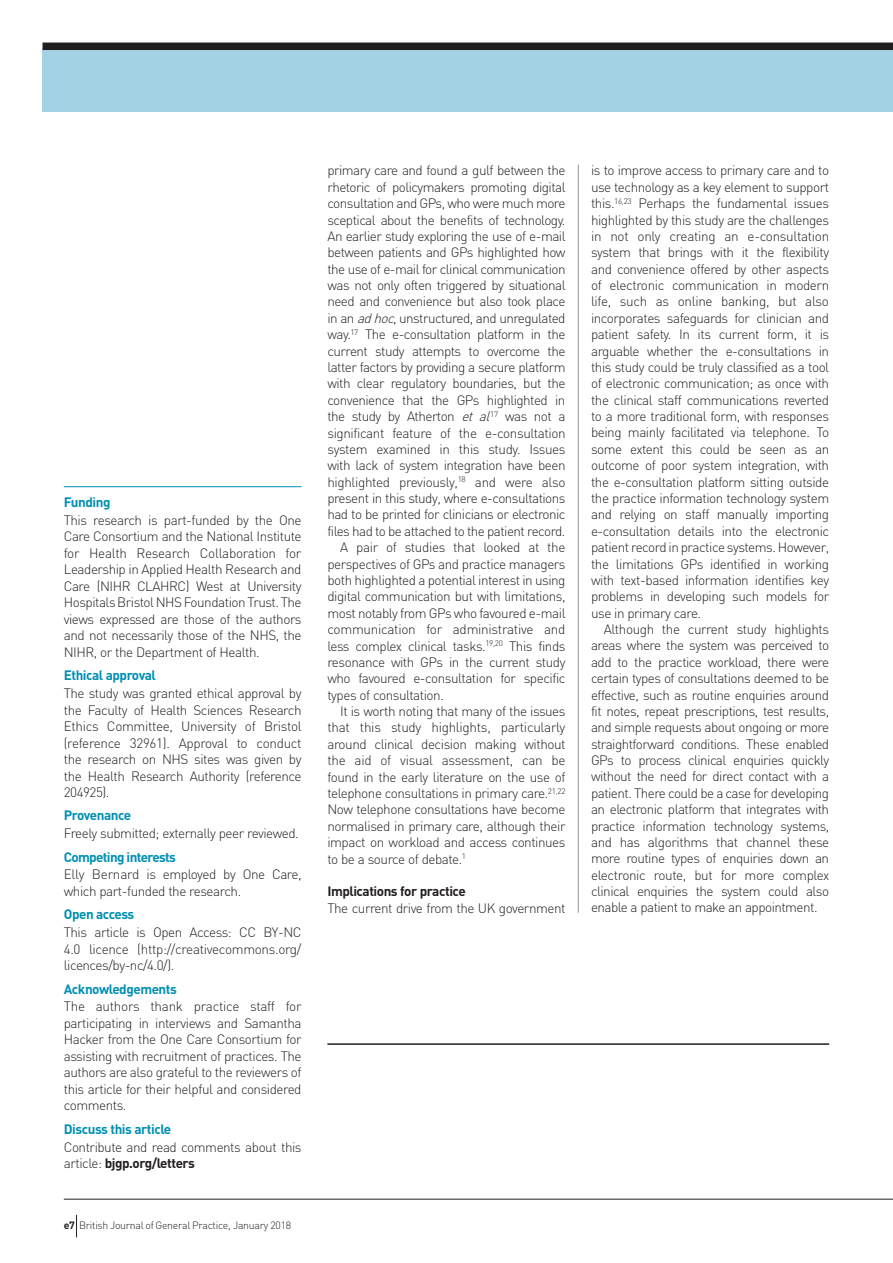
<style>
.page{position:relative;width:893px;height:1263px;background:#fff}
.page>*{position:absolute;margin:0;border:0;box-sizing:border-box;transform-origin:0 0}
.t1{font:300 13.5px/16.4px "DIN";letter-spacing:-.035em;color:#231f20;text-align:justify}
.t2{font:700 13.5px "DIN";letter-spacing:-.035em;color:#008fb3}
.t3{font:700 13.5px "DIN";letter-spacing:-.035em;color:#231f20}
.t4{font:300 10.5px "DIN";letter-spacing:-.025em;color:#231f20}
.s1{font-weight:700}
.s2{font-style:italic}
</style>
<div class="page">
<div style="left:43px;top:48px;width:850px;height:64px;background:#a2d2e3"></div>
<div style="left:43px;top:43px;width:850px;height:7px;background:#231f20"></div>
<hr style="left:64px;top:486px;width:238px;height:1px;background:#008fb3">
<hr style="left:578px;top:165px;width:1px;height:748px;background:#939598">
<hr style="left:327px;top:1043px;width:502px;height:2px;background:#231f20">
<hr style="left:64px;top:1199px;width:829px;height:1px;background:#231f20">
<svg style="left:76px;top:1215px;width:1px;height:22px"></svg>
<p class="t2" style="left:64px;top:493px;width:48px">Funding</p>
<p class="t1" style="left:64px;top:512px;width:239px">This research is part-funded by the One Care Consortium and the National Institute for Health Research Collaboration for Leadership in Applied Health Research and Care (NIHR CLAHRC) West at University Hospitals Bristol NHS Foundation Trust. The views expressed are those of the authors and not necessarily those of the NHS, the NIHR, or the Department of Health.</p>
<p class="t2" style="left:64px;top:666px;width:94px">Ethical approval</p>
<p class="t1" style="left:64px;top:685px;width:239px">The study was granted ethical approval by the Faculty of Health Sciences Research Ethics Committee, University of Bristol (reference 32961). Approval to conduct the research on NHS sites was given by the Health Research Authority (reference 204925).</p>
<p class="t2" style="left:64px;top:807px;width:69px">Provenance</p>
<p class="t1" style="left:64px;top:825px;width:237px">Freely submitted; externally peer reviewed.</p>
<p class="t2" style="left:64px;top:848px;width:114px">Competing interests</p>
<p class="t1" style="left:64px;top:866px;width:239px">Elly Bernard is employed by One Care, which part-funded the research.</p>
<p class="t2" style="left:64px;top:905px;width:72px">Open access</p>
<p class="t1" style="left:64px;top:924px;width:239px">This article is Open Access: CC BY-NC 4.0 licence (http://creativecommons.org/ licences/by-nc/4.0/).</p>
<p class="t2" style="left:64px;top:980px;width:115px">Acknowledgements</p>
<p class="t1" style="left:64px;top:998px;width:239px">The authors thank practice staff for participating in interviews and Samantha Hacker from the One Care Consortium for assisting with recruitment of practices. The authors are also grateful to the reviewers of this article for their helpful and considered comments.</p>
<p class="t2" style="left:64px;top:1120px;width:109px">Discuss this article</p>
<p class="t1" style="left:64px;top:1138px;width:239px">Contribute and read comments about this article: <span class="s1">bjgp.org/letters</span></p>
<p class="t4" style="left:64px;top:1219px;width:229px"><span class="s1">e7</span> British Journal of General Practice, January 2018</p>
<p class="t1" style="left:327px;top:162px;width:240px">primary care and found a gulf between the</p>
<p class="t1" style="left:327px;top:179px;width:240px">rhetoric of policymakers promoting digital</p>
<p class="t1" style="left:327px;top:195px;width:240px">consultation and GPs, who were much more</p>
<p class="t1" style="left:327px;top:211px;width:240px">sceptical about the benefits of technology.</p>
<p class="t1" style="left:327px;top:228px;width:240px">An earlier study exploring the use of e-mail</p>
<p class="t1" style="left:327px;top:244px;width:240px">between patients and GPs highlighted how</p>
<p class="t1" style="left:327px;top:261px;width:240px">the use of e-mail for clinical communication</p>
<p class="t1" style="left:327px;top:277px;width:240px">was not only often triggered by situational</p>
<p class="t1" style="left:327px;top:293px;width:240px">need and convenience but also took place</p>
<p class="t1" style="left:327px;top:310px;width:240px">in an <span class="s2">adhoc</span>, unstructured, and unregulated</p>
<p class="t1" style="left:327px;top:326px;width:240px">way.<sup>17</sup> The e-consultation platform in the</p>
<p class="t1" style="left:327px;top:342px;width:240px">current study attempts to overcome the</p>
<p class="t1" style="left:327px;top:359px;width:240px">latter factors by providing a secure platform</p>
<p class="t1" style="left:327px;top:375px;width:240px">with clear regulatory boundaries, but the</p>
<p class="t1" style="left:327px;top:392px;width:240px">convenience that the GPs highlighted in</p>
<p class="t1" style="left:327px;top:408px;width:240px">the study by Atherton <span class="s2">et al</span><sup>17</sup> was not a</p>
<p class="t1" style="left:327px;top:424px;width:240px">significant feature of the e-consultation</p>
<p class="t1" style="left:327px;top:441px;width:240px">system examined in this study. Issues</p>
<p class="t1" style="left:327px;top:457px;width:240px">with lack of system integration have been</p>
<p class="t1" style="left:327px;top:473px;width:240px">highlighted previously,<sup>18</sup> and were also</p>
<p class="t1" style="left:327px;top:490px;width:240px">present in this study, where e-consultations</p>
<p class="t1" style="left:327px;top:506px;width:240px">had to be printed for clinicians or electronic</p>
<p class="t1" style="left:327px;top:523px;width:240px">files had to be attached to the patient record.</p>
<p class="t1" style="left:340px;top:539px;width:227px">A pair of studies that looked at the</p>
<p class="t1" style="left:327px;top:555px;width:240px">perspectives of GPs and practice managers</p>
<p class="t1" style="left:327px;top:572px;width:240px">both highlighted a potential interest in using</p>
<p class="t1" style="left:327px;top:588px;width:240px">digital communication but with limitations,</p>
<p class="t1" style="left:327px;top:605px;width:240px">most notably from GPs who favoured e-mail</p>
<p class="t1" style="left:327px;top:621px;width:240px">communication for administrative and</p>
<p class="t1" style="left:327px;top:637px;width:240px">less complex clinical tasks.<sup>19,20</sup> This finds</p>
<p class="t1" style="left:327px;top:654px;width:240px">resonance with GPs in the current study</p>
<p class="t1" style="left:327px;top:670px;width:240px">who favoured e-consultation for specific</p>
<p class="t1" style="left:327px;top:686px;width:118px">types of consultation.</p>
<p class="t1" style="left:340px;top:703px;width:227px">It is worth noting that many of the issues</p>
<p class="t1" style="left:327px;top:719px;width:239px">that this study highlights, particularly</p>
<p class="t1" style="left:327px;top:736px;width:240px">around clinical decision making without</p>
<p class="t1" style="left:327px;top:752px;width:240px">the aid of visual assessment, can be</p>
<p class="t1" style="left:327px;top:768px;width:240px">found in the early literature on the use of</p>
<p class="t1" style="left:327px;top:785px;width:240px">telephone consultations in primary care.<sup>21,22</sup></p>
<p class="t1" style="left:327px;top:801px;width:240px">Now telephone consultations have become</p>
<p class="t1" style="left:327px;top:817px;width:240px">normalised in primary care, although their</p>
<p class="t1" style="left:327px;top:834px;width:240px">impact on workload and access continues</p>
<p class="t1" style="left:327px;top:850px;width:140px">to be a source of debate.<sup>1</sup></p>
<p class="t3" style="left:327px;top:882px;width:140px">Implications for practice</p>
<p class="t1" style="left:327px;top:899px;width:240px">The current drive from the UK government</p>
<p class="t1" style="left:591px;top:162px;width:240px">is to improve access to primary care and to use technology as a key element to support this.<sup>16,23</sup> Perhaps the fundamental issues highlighted by this study are the challenges in not only creating an e-consultation system that brings with it the flexibility and convenience offered by other aspects of electronic communication in modern life, such as online banking, but also incorporates safeguards for clinician and patient safety. In its current form, it is arguable whether the e-consultations in this study could be truly classified as a tool of electronic communication; as once with the clinical staff communications reverted to a more traditional form, with responses being mainly facilitated via telephone. To some extent this could be seen as an outcome of poor system integration, with the e-consultation platform sitting outside the practice information technology system and relying on staff manually importing e-consultation details into the electronic patient record in practice systems. However, the limitations GPs identified in working with text-based information identifies key problems in developing such models for use in primary care.</p>
<p class="t1" style="left:591px;top:621px;width:240px;text-indent:13px">Although the current study highlights areas where the system was perceived to add to the practice workload, there were certain types of consultations deemed to be effective, such as routine enquiries around fit notes, repeat prescriptions, test results, and simple requests about ongoing or more straightforward conditions. These enabled GPs to process clinical enquiries quickly without the need for direct contact with a patient. There could be a case for developing an electronic platform that integrates with practice information technology systems, and has algorithms that channel these more routine types of enquiries down an electronic route, but for more complex clinical enquiries the system could also enable a patient to make an appointment.</p>
</div>
